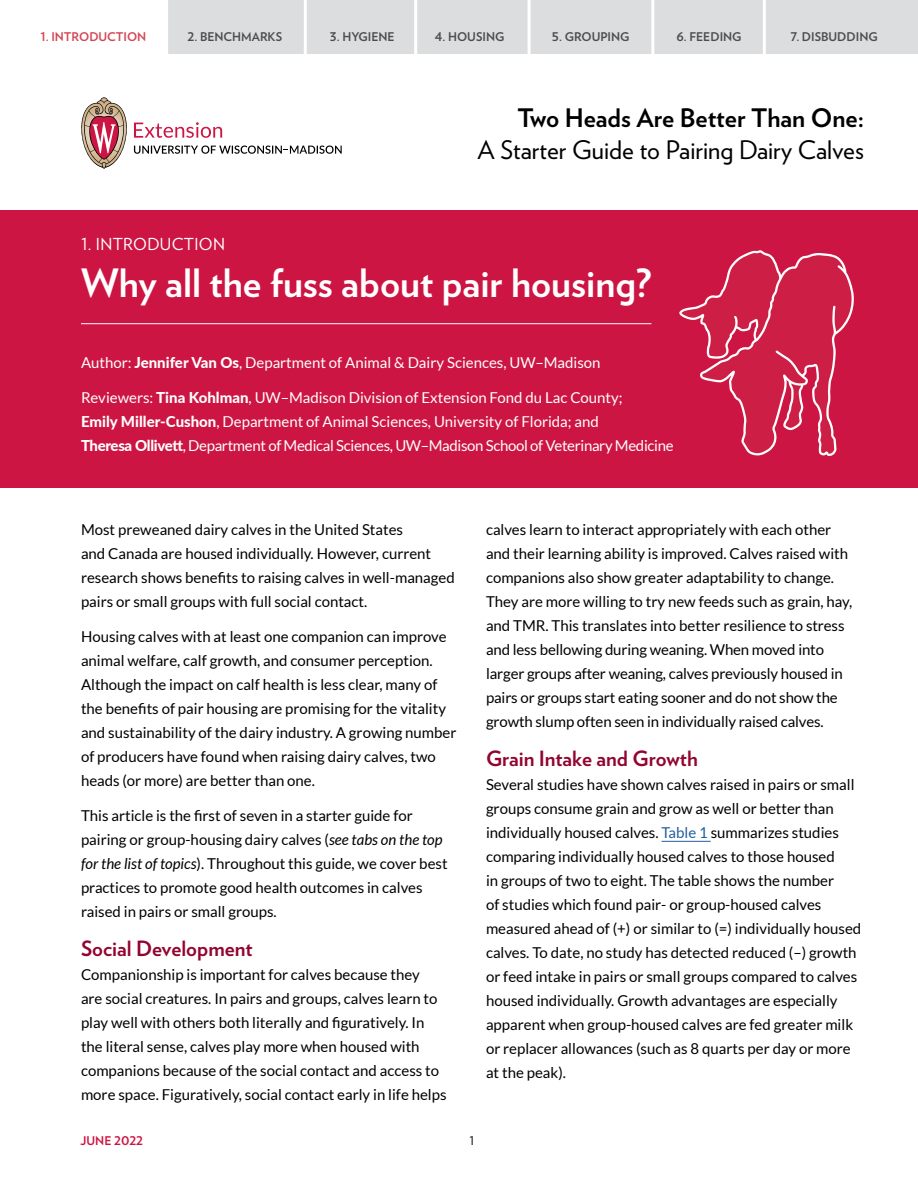
<style>
.page{position:relative;width:918px;height:1188px;background:#fff}
.page>*{position:absolute;margin:0;border:0;box-sizing:border-box;transform-origin:0 0}
.h3_title{font:700 39px "Verlag";color:#fff}
.h1_Two_Heads{font:25.5px "Verlag";color:#000}
.h1_Two_Heads-2{font:700 25.5px "Verlag";color:#000}
.t1{font:700 21px "Verlag";color:#920530}
.h2_article_name{font:16.5px "Verlag";letter-spacing:.02em;color:#fff}
.p_body_text{font:15px/24px "Lato";color:#000}
.p_authors_reviewers{font:15px/24px "Lato";color:#fff}
.t2{font:700 12px "Verlag";color:#4d4d4f}
.t3{font:700 12px "Verlag";color:#d34654}
.t4{font:700 12px "Verlag";color:#cd1543}
.t5{font:12px "Verlag";color:#000}
.s1{font-weight:800}
.s2{font-style:italic}
.s3{color:#215e9e}
</style>
<div class="page">
<div style="left:0;top:0;width:918px;height:54px;background:#dcddde"></div>
<div style="left:0;top:0;width:167px;height:54px;background:#fff"></div>
<hr style="left:414px;top:0;width:3px;height:54px;background:#fff">
<hr style="left:528px;top:0;width:3px;height:54px;background:#fff">
<hr style="left:651px;top:0;width:3px;height:54px;background:#fff">
<hr style="left:763px;top:0;width:3px;height:54px;background:#fff">
<hr style="left:304px;top:0;width:3px;height:54px;background:#fff">
<hr style="left:165px;top:0;width:3px;height:54px;background:#fff">
<svg style="left:81px;top:97px;width:46px;height:72px"></svg>
<svg style="left:134px;top:146px;width:208px;height:8px"></svg>
<svg style="left:134px;top:122px;width:88px;height:16px"></svg>
<div style="left:0;top:210px;width:918px;height:57px;background:#cd1543"></div>
<div style="left:0;top:232px;width:918px;height:120px;background:#cd1543"></div>
<hr style="left:81px;top:323px;width:570px;height:1px;background:#fff">
<div style="left:0;top:342px;width:918px;height:62px;background:#cd1543"></div>
<div style="left:0;top:377px;width:918px;height:110px;background:#cd1543"></div>
<hr style="left:662px;top:841px;width:49px;height:1px;background:#215e9e">
<svg style="left:679px;top:250px;width:175px;height:206px"></svg>
<p class="t3" style="left:40px;top:27px;width:107px">1. INTRODUCTION</p>
<p class="t2" style="left:187px;top:27px;width:96px">2. BENCHMARKS</p>
<p class="t2" style="left:330px;top:27px;width:66px">3. HYGIENE</p>
<p class="t2" style="left:435px;top:27px;width:71px">4. HOUSING</p>
<p class="t2" style="left:552px;top:27px;width:79px">5. GROUPING</p>
<p class="t2" style="left:676px;top:27px;width:67px">6. FEEDING</p>
<p class="t2" style="left:790px;top:27px;width:89px">7. DISBUDDING</p>
<h1 class="h1_Two_Heads-2" style="left:518px;top:98px;width:348px">Two Heads Are Better Than One:</h1>
<h1 class="h1_Two_Heads" style="left:477px;top:131px;width:388px">A Starter Guide to Pairing Dairy Calves</h1>
<h2 class="h2_article_name" style="left:81px;top:231px;width:145px">1. INTRODUCTION</h2>
<h3 class="h3_title" style="left:81px;top:252px;width:572px">Why all the fuss about pair housing?</h3>
<p class="p_authors_reviewers" style="left:81px;top:350px;width:521px">Author: <span class="s1">Jennifer Van Os</span>, Department of Animal &amp; Dairy Sciences, UW–Madison</p>
<p class="p_authors_reviewers" style="left:81px;top:385px;width:594px">Reviewers: <span class="s1">Tina Kohlman</span>, UW–Madison Division of Extension Fond du Lac County;<br><span class="s1">Emily Miller-Cushon</span>, Department of Animal Sciences, University of Florida; and<br><span class="s1">Theresa Ollivett</span>, Department of Medical Sciences, UW–Madison School of Veterinary Medicine</p>
<p class="p_body_text" style="left:81px;top:518px;width:375px">Most preweaned dairy calves in the United States<br>and Canada are housed individually. However, current research shows benefits to raising calves in well-managed pairs or small groups with full social contact.</p>
<p class="p_body_text" style="left:81px;top:625px;width:377px">Housing calves with at least one companion can improve animal welfare, calf growth, and consumer perception.<br>Although the impact on calf health is less clear, many of the benefits of pair housing are promising for the vitality and sustainability of the dairy industry. A growing number of producers have found when raising dairy calves, two heads (or more) are better than one.</p>
<p class="p_body_text" style="left:81px;top:803px;width:368px">This article is the first of seven in a starter guide for pairing or group-housing dairy calves (<span class="s2">see tabs on the top for the list of topics</span>). Throughout this guide, we cover best practices to promote good health outcomes in calves raised in pairs or small groups.</p>
<h3 class="t1" style="left:81px;top:932px;width:173px">Social Development</h3>
<p class="p_body_text" style="left:81px;top:962px;width:367px">Companionship is important for calves because they<br>are social creatures. In pairs and groups, calves learn to play well with others both literally and figuratively. In the literal sense, calves play more when housed with companions because of the social contact and access to more space. Figuratively, social contact early in life helps</p>
<p class="p_body_text" style="left:486px;top:518px;width:368px">calves learn to interact appropriately with each other and their learning ability is improved. Calves raised with companions also show greater adaptability to change.<br>They are more willing to try new feeds such as grain, hay, and TMR. This translates into better resilience to stress and less bellowing during weaning. When moved into larger groups after weaning, calves previously housed in pairs or groups start eating sooner and do not show the growth slump often seen in individually raised calves.</p>
<h3 class="t1" style="left:486px;top:742px;width:213px">Grain Intake and Growth</h3>
<p class="p_body_text" style="left:486px;top:773px;width:377px">Several studies have shown calves raised in pairs or small groups consume grain and grow as well or better than individually housed calves. <span class="s3">Table 1</span> summarizes studies comparing individually housed calves to those housed<br>in groups of two to eight. The table shows the number<br>of studies which found pair- or group-housed calves measured ahead of (+) or similar to (=) individually housed calves. To date, no study has detected reduced (–) growth or feed intake in pairs or small groups compared to calves housed individually. Growth advantages are especially apparent when group-housed calves are fed greater milk or replacer allowances (such as 8 quarts per day or more at the peak).</p>
<p class="t4" style="left:80px;top:1131px;width:64px">JUNE 2022</p>
<p class="t5" style="left:470px;top:1132px;width:6px">1</p>
</div>
